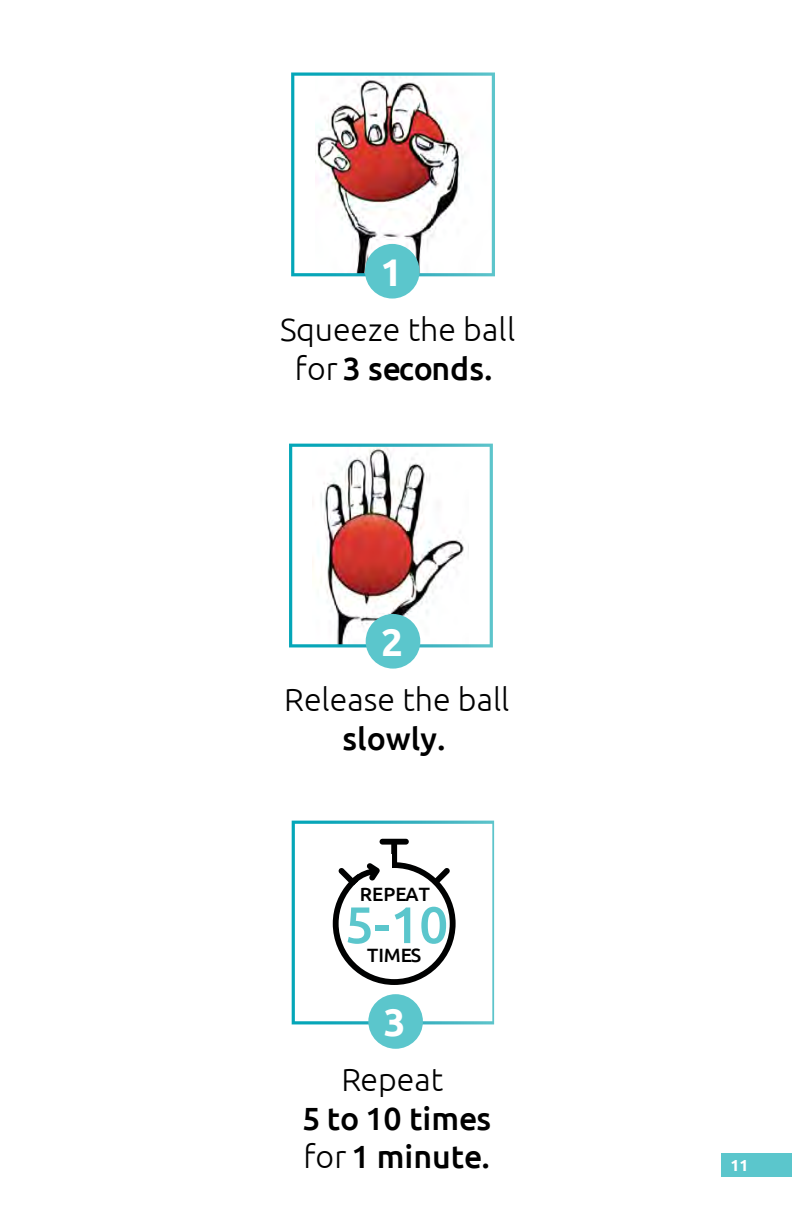
<style>
.page{position:relative;width:792px;height:1224px;background:#fff}
.page>*{position:absolute;margin:0;border:0;box-sizing:border-box;transform-origin:0 0}
.t1{font:500 51.4px "Ubuntu";color:#5bc6cc}
.t2{font:700 38.6px "Ubuntu";color:#fff}
.t3{font:300 32px/38.6px "Ubuntu";color:#000;text-align:center}
.t4{font:500 32px/38.6px "Ubuntu";color:#000}
.t5{font:500 19.2px "Ubuntu";color:#000}
.t6{font:700 16px "Ubuntu";color:#fff}
.s1{font-weight:500}
.s2{font-weight:300}
</style>
<div class="page">
<div style="left:721px;top:1153px;width:71px;height:24px;background:#5bc6cc"></div>
<img style="left:291px;top:72px;width:204px;height:204px">
<div style="left:365px;top:244px;width:55px;height:55px;background:#5bc6cc;border-radius:50%"></div>
<svg style="left:289px;top:444px;width:204px;height:203px"></svg>
<div style="left:366px;top:614px;width:54px;height:55px;background:#5bc6cc;border-radius:50%"></div>
<svg style="left:292px;top:821px;width:202px;height:203px"></svg>
<div style="left:368px;top:994px;width:55px;height:55px;background:#5bc6cc;border-radius:50%"></div>
<svg style="left:333px;top:839px;width:123px;height:146px"></svg>
<p class="t2" style="left:380px;top:249px;width:23px">1</p>
<p class="t3" style="left:280px;top:310px;width:237px">Squeeze the ball for <span class="s1">3 seconds.</span></p>
<p class="t2" style="left:381px;top:619px;width:23px">2</p>
<p class="t3" style="left:284px;top:680px;width:227px">Release the ball</p>
<p class="t4" style="left:343px;top:718px;width:105px">slowly.</p>
<p class="t5" style="left:360px;top:882px;width:72px">REPEAT</p>
<h1 class="t1" style="left:345px;top:892px;width:105px">5-10</h1>
<p class="t5" style="left:367px;top:943px;width:55px">TIMES</p>
<p class="t2" style="left:384px;top:999px;width:23px">3</p>
<p class="t3" style="left:341px;top:1060px;width:103px">Repeat</p>
<p class="t4" style="left:302px;top:1098px;width:190px">5 to 10 times <span class="s2">for</span> 1 minute.</p>
<p class="t6" style="left:730px;top:1155px;width:20px">11</p>
</div>
